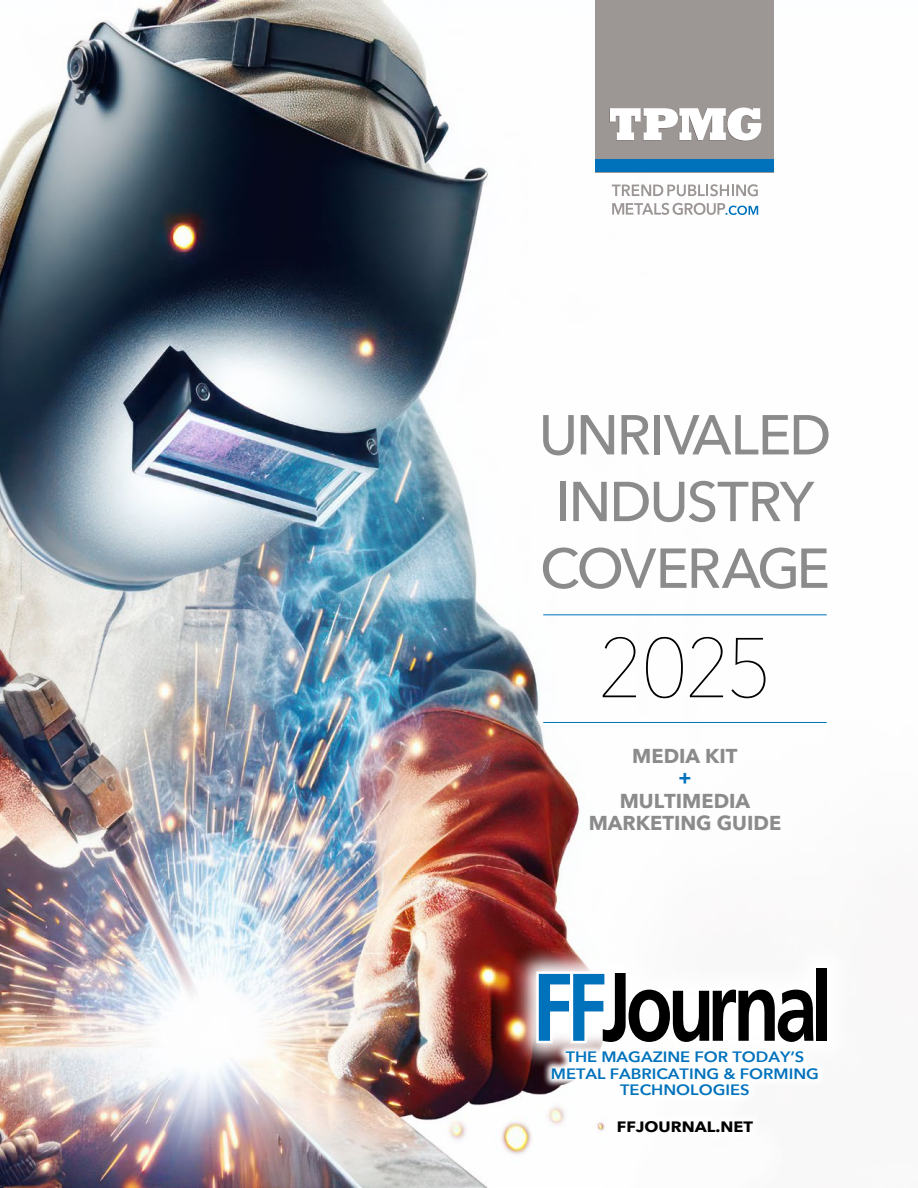
<style>
.page{position:relative;width:918px;height:1188px;background:#fff}
.page>*{position:absolute;margin:0;border:0;box-sizing:border-box;transform-origin:0 0}
.t1{font:200 83.85px "Avenir Next";color:#000}
.t2{font:500 55.65px/66.8px "Avenir Next";letter-spacing:-.04em;color:#8b8b8c}
.t3{font:700 20.1px/22.5px "Avenir Next";color:#8b8b8c;text-align:center}
.t4{font:700 19.5px "Avenir Next";color:#0072bc}
.t5{font:600 15px/16.5px "Avenir Next";color:#0072bc;text-align:center;scale:1.1 1}
.t6{font:700 15px "Avenir Next";color:#000;scale:1.1 1}
</style>
<div class="page">
<img style="left:0;top:0;width:827px;height:1188px">
<div style="left:596px;top:0;width:178px;height:172px;background:#9c9695"></div>
<svg style="left:609px;top:108px;width:152px;height:33px"></svg>
<div style="left:596px;top:159px;width:178px;height:13px;background:#0072bc"></div>
<svg style="left:612px;top:184px;width:146px;height:12px"></svg>
<svg style="left:612px;top:203px;width:146px;height:12px"></svg>
<hr style="left:543px;top:614px;width:284px;height:1px;background:#0072bc">
<hr style="left:543px;top:722px;width:284px;height:1px;background:#0072bc">
<img style="left:510px;top:940px;width:317px;height:130px">
<svg style="left:535px;top:969px;width:284px;height:76px"></svg>
<div style="left:816px;top:968px;width:11px;height:73px;background:#000"></div>
<div style="left:542px;top:1042px;width:286px;height:100px;background:#fff"></div>
<h2 class="t2" style="left:539px;top:400px;width:294px">UNRIVALED<br>INDUSTRY<br>COVERAGE</h2>
<h1 class="t1" style="left:597px;top:597px;width:177px">2025</h1>
<h3 class="t3" style="left:632px;top:744px;width:107px">MEDIA KIT</h3>
<h3 class="t4" style="left:678px;top:760px;width:14px">+</h3>
<h3 class="t3" style="left:589px;top:789px;width:194px">MULTIMEDIA<br>MARKETING GUIDE</h3>
<p class="t5" style="left:551px;top:1048px;width:245px">THE MAGAZINE FOR TODAY’S<br>METAL FABRICATING &amp; FORMING<br>TECHNOLOGIES</p>
<p class="t6" style="left:617px;top:1114px;width:125px">FFJOURNAL.NET</p>
</div>
